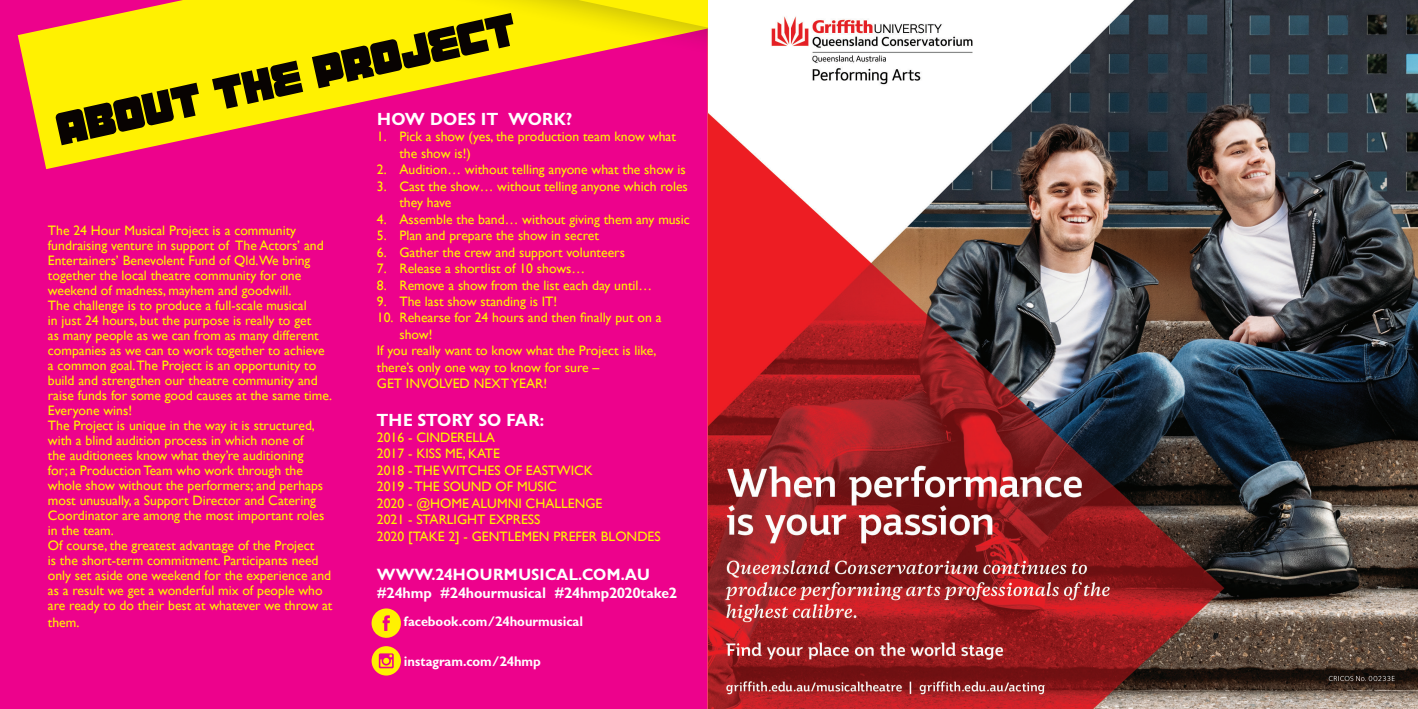
<style>
.page{position:relative;width:1418px;height:709px;background:#fff}
.page>*{position:absolute;margin:0;border:0;box-sizing:border-box;transform-origin:0 0}
.t1{font:45.62px "Metropolian Demo";color:#080302}
.t2{font:700 17.38px "Gill Sans Display MT Pro";color:#fff}
.t3{font:700 16.25px "Gill Sans Display MT Pro";color:#fff}
.t4{font:700 15px "Gill Sans Display MT Pro";color:#fff}
.t5{font:13.75px/15px "Gill Sans";color:#fff101}
.t6{font:700 13.75px "Gill Sans Display MT Pro";color:#fff}
</style>
<div class="page">
<div style="left:0;top:0;width:709px;height:709px;background:#ed028c"></div>
<svg style="left:18px;top:0;width:305px;height:169px;background:#fab523"></svg>
<div style="left:323px;top:0;width:1094px;height:198px;background:#231f20;opacity:.24"></div>
<svg style="left:337px;top:0;width:372px;height:169px;background:#f36154"></svg>
<svg style="left:371px;top:608px;width:31px;height:32px"></svg>
<svg style="left:371px;top:646px;width:30px;height:29px"></svg>
<img style="left:709px;top:0;width:708px;height:709px">
<p class="t1" style="left:54px;top:116px;width:471px;rotate:-13deg">ABOUT THE PROJECT</p>
<p class="t2" style="left:377px;top:109px;width:197px">HOW DOES IT WORK?</p>
<p class="t5" style="left:399px;top:128px;width:278px;line-height:16.5px;text-indent:-22px">1. Pick a show (yes, the production team know what the show is!)</p>
<p class="t5" style="left:377px;top:162px;width:310px">2. Audition… without telling anyone what the show is</p>
<p class="t5" style="left:399px;top:178px;width:290px;line-height:16.5px;text-indent:-22px">3. Cast the show… without telling anyone which roles they have</p>
<p class="t5" style="left:377px;top:211px;width:314px">4. Assemble the band… without giving them any music</p>
<p class="t5" style="left:377px;top:228px;width:224px">5. Plan and prepare the show in secret</p>
<p class="t5" style="left:377px;top:244px;width:249px">6. Gather the crew and support volunteers</p>
<p class="t5" style="left:377px;top:261px;width:210px">7. Release a shortlist of 10 shows…</p>
<p class="t5" style="left:377px;top:277px;width:277px">8. Remove a show from the list each day until…</p>
<p class="t5" style="left:377px;top:294px;width:182px">9. The last show standing is IT!</p>
<p class="t5" style="left:399px;top:309px;width:264px;line-height:16.5px;text-indent:-22px">10. Rehearse for 24 hours and then finally put on a show!</p>
<p class="t5" style="left:377px;top:342px;width:281px;line-height:16.5px">If you really want to know what the Project is like, there’s only one way to know for sure –</p>
<p class="t5" style="left:377px;top:376px;width:172px">GET INVOLVED NEXT YEAR!</p>
<p class="t2" style="left:377px;top:409px;width:169px">THE STORY SO FAR:</p>
<p class="t5" style="left:377px;top:430px;width:120px">2016 - CINDERELLA</p>
<p class="t5" style="left:377px;top:446px;width:125px">2017 - KISS ME, KATE</p>
<p class="t5" style="left:377px;top:462px;width:217px">2018 - THE WITCHES OF EASTWICK</p>
<p class="t5" style="left:377px;top:479px;width:181px">2019 - THE SOUND OF MUSIC</p>
<p class="t5" style="left:377px;top:495px;width:227px">2020 - @HOME ALUMNI CHALLENGE</p>
<p class="t5" style="left:377px;top:512px;width:165px">2021 - STARLIGHT EXPRESS</p>
<p class="t5" style="left:377px;top:528px;width:285px">2020 [TAKE 2] - GENTLEMEN PREFER BLONDES</p>
<p class="t3" style="left:377px;top:564px;width:275px">WWW.24HOURMUSICAL.COM.AU</p>
<p class="t4" style="left:377px;top:583px;width:301px">#24hmp #24hourmusical #24hmp2020take2</p>
<p class="t6" style="left:404px;top:613px;width:181px">facebook.com/24hourmusical</p>
<p class="t6" style="left:404px;top:653px;width:138px">instagram.com/24hmp</p>
<p class="t5" style="left:48px;top:223px;width:277px">The 24 Hour Musical Project is a community fundraising venture in support of The Actors’ and Entertainers’ Benevolent Fund of Qld.We bring together the local theatre community for one weekend of madness, mayhem and goodwill.</p>
<p class="t5" style="left:48px;top:298px;width:286px">The challenge is to produce a full-scale musical<br>in just 24 hours, but the purpose is really to get<br>as many people as we can from as many different companies as we can to work together to achieve a common goal.The Project is an opportunity to build and strengthen our theatre community and raise funds for some good causes at the same time.<br>Everyone wins!</p>
<p class="t5" style="left:48px;top:418px;width:278px">The Project is unique in the way it is structured, with a blind audition process in which none of the auditionees know what they’re auditioning for; a Production Team who work through the whole show without the performers; and perhaps most unusually, a Support Director and Catering Coordinator are among the most important roles in the team.</p>
<p class="t5" style="left:48px;top:538px;width:286px">Of course, the greatest advantage of the Project<br>is the short-term commitment. Participants need only set aside one weekend for the experience and as a result we get a wonderful mix of people who are ready to do their best at whatever we throw at</p>
<p class="t5" style="left:48px;top:614px;width:33px">them.</p>
</div>
